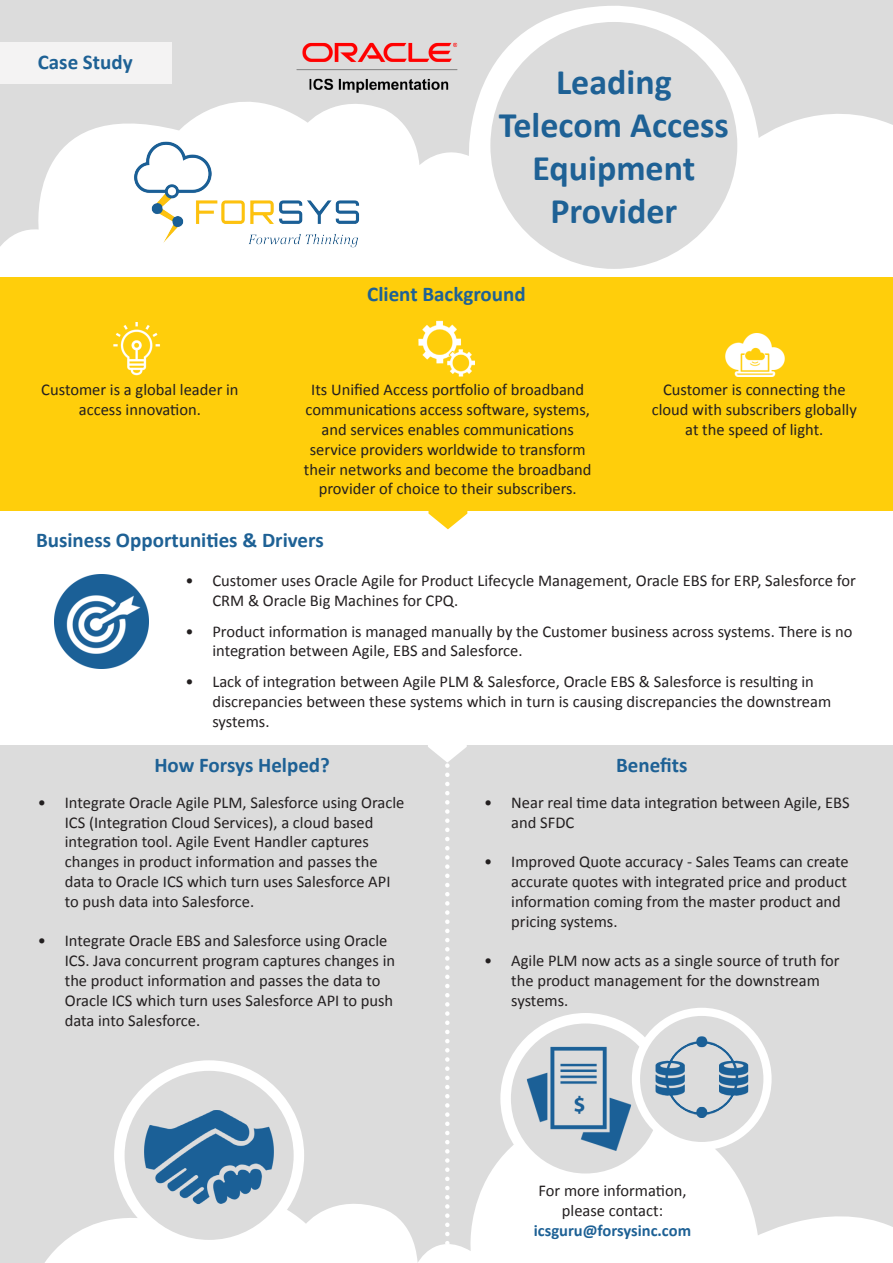
<style>
.page{position:relative;width:893px;height:1263px;background:#fff}
.page>*{position:absolute;margin:0;border:0;box-sizing:border-box;transform-origin:0 0}
.t1{font:700 36px/43.2px "Calibri";color:#1e6195;text-align:center}
.t2{font:700 21px "Calibri";color:#1e6195}
.t3{font:16.5px/19.8px "Calibri";color:#231f20}
.t4{font:700 16.5px "Calibri";color:#1e6195}
</style>
<div class="page">
<div style="left:0;top:745px;width:893px;height:518px;background:#dcdcdc"></div>
<svg style="left:45px;top:1105px;width:848px;height:158px;fill:#fff"></svg>
<div style="left:0;top:278px;width:893px;height:233px;background:#ffce0b"></div>
<svg style="left:0;top:0;width:893px;height:250px;fill:#dcdcdc"></svg>
<div style="left:490px;top:22px;width:247px;height:247px;background:#dcdcdc;border-radius:50%"></div>
<svg style="left:428px;top:511px;width:39px;height:18px"></svg>
<img style="left:113px;top:322px;width:47px;height:54px">
<img style="left:54px;top:574px;width:94px;height:94px">
<svg style="left:428px;top:745px;width:39px;height:518px"></svg>
<svg style="left:506px;top:1018px;width:159px;height:161px"></svg>
<div style="left:500px;top:1013px;width:171px;height:171px;border:10px solid #fff;border-radius:50%"></div>
<svg style="left:636px;top:1012px;width:131px;height:134px"></svg>
<div style="left:632px;top:1008px;width:140px;height:142px;border:8px solid #fff;border-radius:50%"></div>
<img style="left:119px;top:129px;width:255px;height:121px">
<img style="left:418px;top:321px;width:56px;height:56px">
<img style="left:725px;top:334px;width:60px;height:43px">
<img style="left:108px;top:1060px;width:202px;height:190px">
<img style="left:526px;top:1047px;width:105px;height:105px">
<img style="left:653px;top:1033px;width:98px;height:89px">
<div style="left:0;top:42px;width:172px;height:41px;background:#f4f3f3"></div>
<img style="left:289px;top:36px;width:180px;height:58px">
<p class="t2" style="left:38px;top:49px;width:96px">Case Study</p>
<p class="t1" style="left:556px;top:60px;width:117px">Leading</p>
<p class="t1" style="left:499px;top:103px;width:232px">Telecom Access<br>Equipment</p>
<p class="t1" style="left:550px;top:190px;width:128px">Provider</p>
<p class="t2" style="left:367px;top:280px;width:160px">Client Background</p>
<p class="t3" style="left:41px;top:380px;width:199px;text-align:center">Customer is a global leader in access innovation.</p>
<p class="t3" style="left:304px;top:380px;width:289px;text-align:center">Its Unified Access portfolio of broadband communications access software, systems, and services enables communications service providers worldwide to transform their networks and become the broadband provider of choice to their subscribers.</p>
<p class="t3" style="left:652px;top:380px;width:207px;text-align:center">Customer is connecting the cloud with subscribers globally at the speed of light.</p>
<p class="t2" style="left:36px;top:526px;width:289px">Business Opportunities &amp; Drivers</p>
<p class="t3" style="left:212px;top:571px;width:645px;text-indent:-27px">• Customer uses Oracle Agile for Product Lifecycle Management, Oracle EBS for ERP, Salesforce for<br>CRM &amp; Oracle Big Machines for CPQ.</p>
<p class="t3" style="left:212px;top:621px;width:641px;text-indent:-27px">• Product information is managed manually by the Customer business across systems. There is no integration between Agile, EBS and Salesforce.</p>
<p class="t3" style="left:212px;top:672px;width:620px;text-indent:-27px">• Lack of integration between Agile PLM &amp; Salesforce, Oracle EBS &amp; Salesforce is resulting in discrepancies between these systems which in turn is causing discrepancies the downstream systems.</p>
<p class="t2" style="left:154px;top:752px;width:177px">How Forsys Helped?</p>
<p class="t2" style="left:616px;top:752px;width:73px">Benefits</p>
<p class="t3" style="left:65px;top:792px;width:341px;text-indent:-27px">• Integrate Oracle Agile PLM, Salesforce using Oracle ICS (Integration Cloud Services), a cloud based integration tool. Agile Event Handler captures changes in product information and passes the data to Oracle ICS which turn uses Salesforce API to push data into Salesforce.</p>
<p class="t3" style="left:65px;top:931px;width:332px;text-indent:-27px">• Integrate Oracle EBS and Salesforce using Oracle ICS. Java concurrent program captures changes in the product information and passes the data to Oracle ICS which turn uses Salesforce API to push data into Salesforce.</p>
<p class="t3" style="left:511px;top:792px;width:340px;text-indent:-27px">• Near real time data integration between Agile, EBS and SFDC</p>
<p class="t3" style="left:511px;top:852px;width:339px;text-indent:-27px">• Improved Quote accuracy - Sales Teams can create accurate quotes with integrated price and product information coming from the master product and pricing systems.</p>
<p class="t3" style="left:511px;top:951px;width:330px;text-indent:-27px">• Agile PLM now acts as a single source of truth for the product management for the downstream systems.</p>
<p class="t3" style="left:538px;top:1181px;width:150px">For more information,</p>
<p class="t3" style="left:562px;top:1201px;width:103px">please contact:</p>
<p class="t4" style="left:534px;top:1220px;width:159px">icsguru@forsysinc.com</p>
</div>
